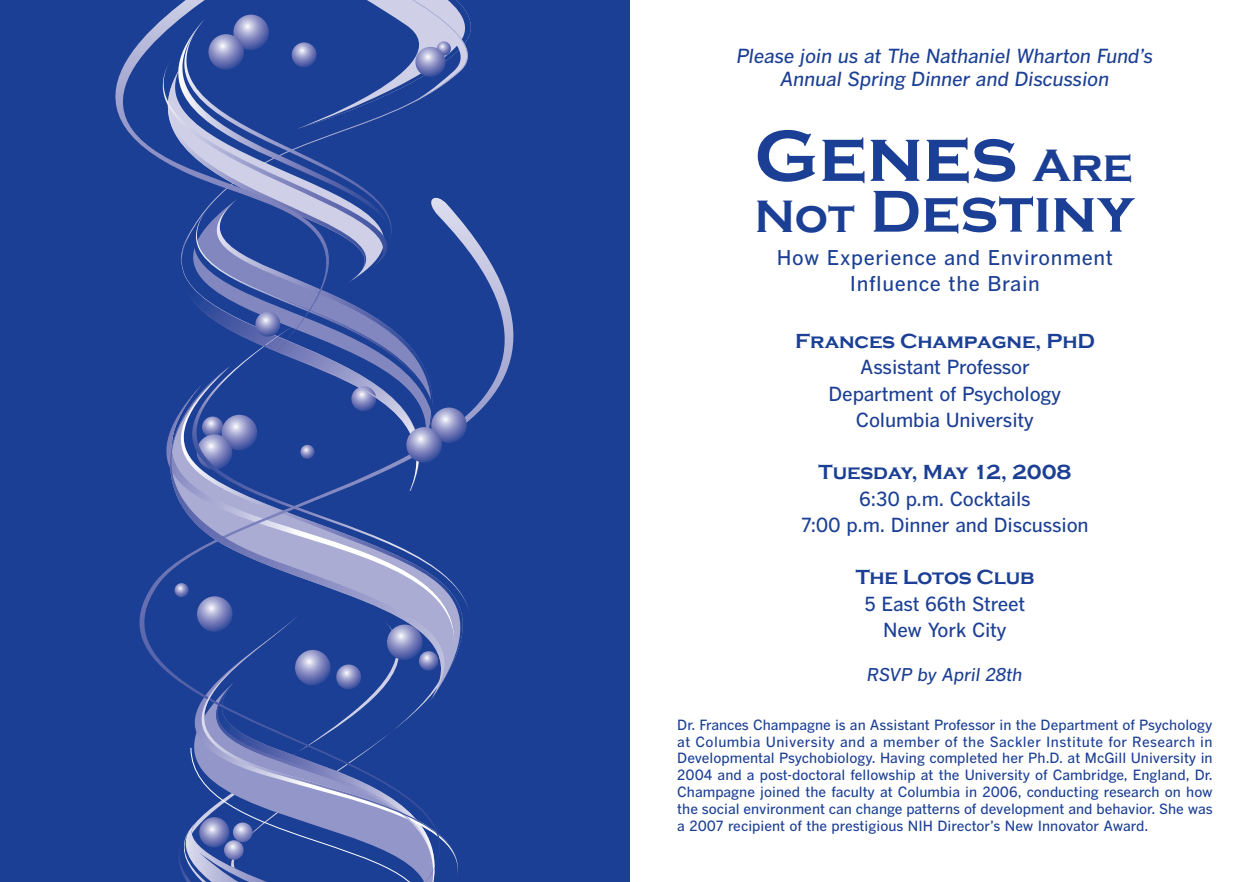
<style>
.page{position:relative;width:1260px;height:882px;background:#fff}
.page>*{position:absolute;margin:0;border:0;box-sizing:border-box;transform-origin:0 0}
.t1{font:700 75.08px "Copperplate Gothic";color:#1b3f94}
.t2{font:700 61.25px "Copperplate Gothic";color:#1b3f94}
.t3{font:700 21px "Copperplate Gothic";letter-spacing:-.01em;color:#1b3f94}
.t4{font:500 20.3px/25.7px "MSL Gothic";letter-spacing:.03em;color:#1b3f94;text-align:center}
.t5{font:500 19.25px/26.2px "MSL Gothic";letter-spacing:-.01em;color:#1b3f94;text-align:center}
.t6{font:italic 500 19.25px/23.1px "MSL Gothic";letter-spacing:-.01em;color:#1b3f94;text-align:center}
.t7{font:italic 500 17.5px "MSL Gothic";letter-spacing:-.01em;color:#1b3f94}
.t8{font:500 14px/16.8px "MSL Gothic";color:#1b3f94;text-align:justify}
.s1{font-size:46.73px}
</style>
<div class="page">
<div style="left:0;top:0;width:630px;height:882px;background:#1b3f94"></div>
<svg style="left:491px;top:0;width:12px;height:129px"></svg>
<div style="left:470px;top:62px;width:32px;height:129px;background:#1b3f94"></div>
<div style="left:449px;top:57px;width:21px;height:134px;background:#1b3f94"></div>
<svg style="left:433px;top:18px;width:16px;height:173px;background:#3f5ba4"></svg>
<svg style="left:437px;top:41px;width:14px;height:15px"></svg>
<svg style="left:415px;top:47px;width:31px;height:30px"></svg>
<div style="left:49px;top:191px;width:581px;height:691px;background:#1b3f94"></div>
<div style="left:0;top:324px;width:472px;height:299px;background:#1b3f94"></div>
<svg style="left:143px;top:366px;width:344px;height:316px;background:#4b63a9"></svg>
<div style="left:134px;top:682px;width:360px;height:200px;background:#1b3f94"></div>
<svg style="left:127px;top:237px;width:339px;height:254px;background:#2f4e9c"></svg>
<svg style="left:110px;top:612px;width:362px;height:269px;background:#3855a0"></svg>
<svg style="left:39px;top:0;width:394px;height:409px;background:#33519f"></svg>
<svg style="left:419px;top:651px;width:19px;height:20px"></svg>
<svg style="left:431px;top:408px;width:36px;height:35px"></svg>
<svg style="left:406px;top:427px;width:36px;height:36px"></svg>
<svg style="left:233px;top:15px;width:36px;height:35px"></svg>
<svg style="left:208px;top:34px;width:36px;height:36px"></svg>
<svg style="left:292px;top:42px;width:25px;height:25px"></svg>
<svg style="left:300px;top:445px;width:15px;height:14px"></svg>
<svg style="left:175px;top:583px;width:14px;height:14px"></svg>
<svg style="left:295px;top:650px;width:36px;height:35px"></svg>
<svg style="left:197px;top:596px;width:36px;height:36px"></svg>
<svg style="left:336px;top:664px;width:25px;height:25px"></svg>
<h3 class="t6" style="left:737px;top:44px;width:418px">Please join us at The Nathaniel Wharton Fund’s<br>Annual Spring Dinner and Discussion</h3>
<h1 class="t1" style="left:754px;top:114px;width:380px">Genes <span class="s1">Are</span></h1>
<h2 class="t2" style="left:754px;top:177px;width:381px"><span class="s1">Not</span> Destiny</h2>
<h3 class="t4" style="left:777px;top:244px;width:338px">How Experience and Environment<br>Influence the Brain</h3>
<h3 class="t3" style="left:795px;top:330px;width:302px">Frances Champagne, PhD</h3>
<h3 class="t5" style="left:829px;top:354px;width:234px">Assistant Professor<br>Department of Psychology<br>Columbia University</h3>
<h3 class="t3" style="left:819px;top:461px;width:254px">Tuesday, May 12, 2008</h3>
<h3 class="t5" style="left:801px;top:485px;width:289px">6:30 p.m. Cocktails<br>7:00 p.m. Dinner and Discussion</h3>
<h3 class="t3" style="left:856px;top:566px;width:180px">The Lotos Club</h3>
<h3 class="t5" style="left:865px;top:590px;width:162px">5 East 66th Street<br>New York City</h3>
<p class="t7" style="left:867px;top:664px;width:157px">RSVP by April 28th</p>
<p class="t8" style="left:677px;top:716px;width:537px">Dr. Frances Champagne is an Assistant Professor in the Department of Psychology at Columbia University and a member of the Sackler Institute for Research in Developmental Psychobiology. Having completed her Ph.D. at McGill University in 2004 and a post-doctoral fellowship at the University of Cambridge, England, Dr.<br>Champagne joined the faculty at Columbia in 2006, conducting research on how the social environment can change patterns of development and behavior. She was a 2007 recipient of the prestigious NIH Director’s New Innovator Award.</p>
</div>
